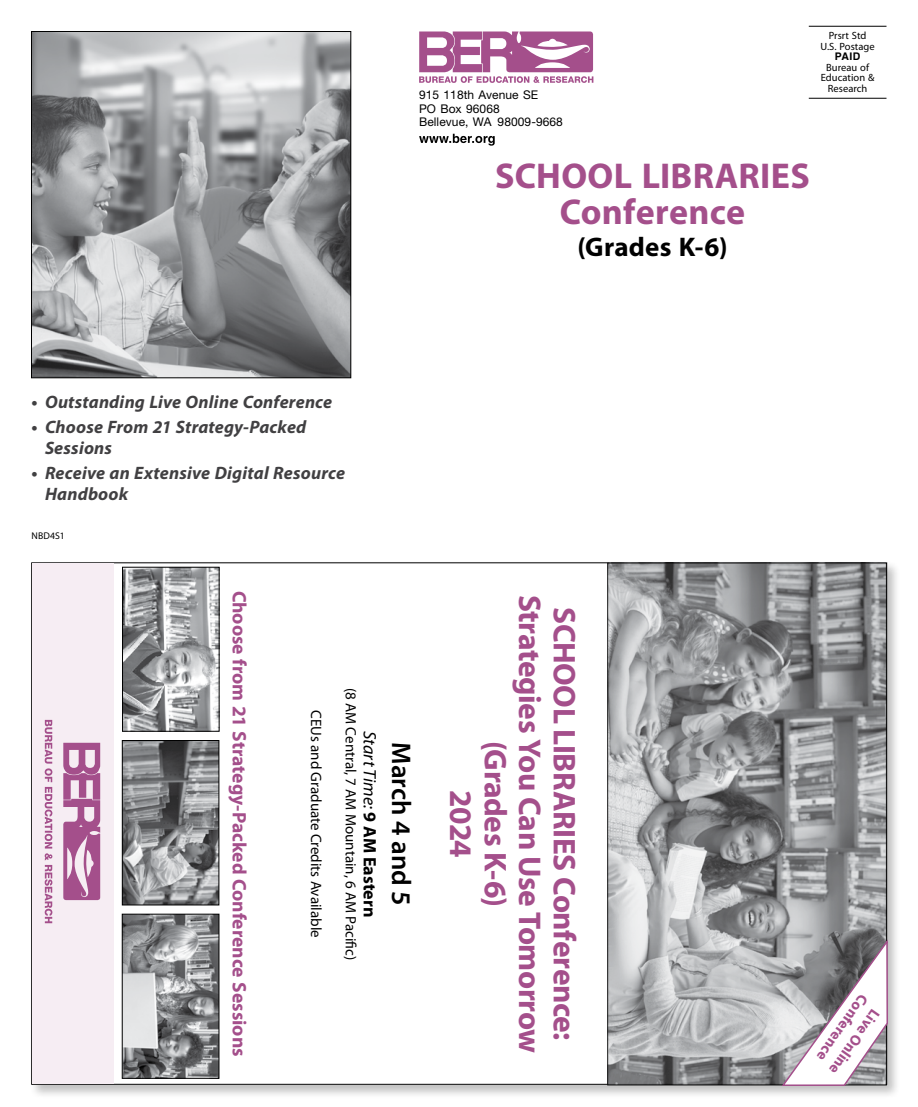
<style>
.page{position:relative;width:918px;height:1107px;background:#fff}
.page>*{position:absolute;margin:0;border:0;box-sizing:border-box;transform-origin:0 0}
.t1{font:700 36px/36px "Myriad Pro";letter-spacing:.005em;color:#a44f8b;text-align:center}
.t2{font:700 31.5px/34.5px "Myriad Pro";letter-spacing:-.015em;color:#a44f8b;text-align:center}
.t3{font:700 27px "Myriad Pro";letter-spacing:.01em;color:#000}
.t4{font:600 27px "Myriad Pro";color:#000}
.t5{font:700 19.5px "Myriad Pro";color:#a44f8b}
.t6{font:italic 700 18px/21.6px "Myriad Pro";letter-spacing:.01em;color:#414042}
.t7{font:italic 18px "Myriad Pro";color:#000}
.t8{font:15px "Myriad Pro";color:#000}
.t9{font:700 15px/18px "Myriad Pro";color:#a44f8b;text-align:center}
.t10{font:12px/13.5px "Helvetica Neue LT Std";letter-spacing:.005em;color:#000}
.t11{font:10.5px/10.5px "Myriad Pro";letter-spacing:.005em;color:#000;text-align:center}
.t12{font:700 10.5px "Helvetica LT Std";color:#000}
.t13{font:9.75px "Myriad Pro";letter-spacing:.015em;color:#000}
.s1{font-weight:700;font-style:normal}
</style>
<div class="page">
<div style="left:29px;top:560px;width:872px;height:539px;background:#000;opacity:.25"></div>
<div style="left:32px;top:563px;width:855px;height:521px;background:#fff"></div>
<div style="left:32px;top:563px;width:82px;height:521px;background:#f6edf3"></div>
<svg style="left:63px;top:743px;width:37px;height:157px"></svg>
<svg style="left:45px;top:720px;width:7px;height:203px"></svg>
<svg style="left:124px;top:916px;width:93px;height:161px;background:#98999b"></svg>
<div style="left:122px;top:914px;width:97px;height:165px;border:1px solid #000"></div>
<img style="left:124px;top:742px;width:93px;height:161px">
<div style="left:122px;top:740px;width:97px;height:165px;border:1px solid #000"></div>
<img style="left:124px;top:569px;width:93px;height:161px">
<div style="left:122px;top:567px;width:97px;height:165px;border:1px solid #000"></div>
<hr style="left:809px;top:26px;width:78px;height:1px;background:#000">
<hr style="left:809px;top:98px;width:78px;height:1px;background:#000">
<svg style="left:419px;top:32px;width:174px;height:51px"></svg>
<svg style="left:419px;top:134px;width:76px;height:12px"></svg>
<img style="left:609px;top:565px;width:276px;height:518px">
<img style="left:33px;top:33px;width:316px;height:343px">
<div style="left:31px;top:31px;width:320px;height:347px;border:1px solid #000"></div>
<svg style="left:780px;top:940px;width:109px;height:147px"></svg>
<p class="t10" style="left:419px;top:88px;width:145px">915 118th Avenue SE<br>PO Box 96068<br>Bellevue, WA 98009‑9668</p>
<p class="t11" style="left:821px;top:30px;width:56px">Prsrt Std<br>U.S. Postage</p>
<p class="t12" style="left:835px;top:50px;width:27px">PAID</p>
<p class="t11" style="left:821px;top:62px;width:55px">Bureau of<br>Education &amp;<br>Research</p>
<h1 class="t1" style="left:495px;top:156px;width:316px">SCHOOL LIBRARIES<br>Conference</h1>
<h3 class="t3" style="left:577px;top:229px;width:152px">(Grades K-6)</h3>
<p class="t6" style="left:32px;top:391px;width:302px">• Outstanding Live Online Conference</p>
<p class="t6" style="left:45px;top:415px;width:263px;text-indent:-14px">• Choose From 21 Strategy-Packed<br>Sessions</p>
<p class="t6" style="left:45px;top:461px;width:302px;text-indent:-14px">• Receive an Extensive Digital Resource<br>Handbook</p>
<p class="t13" style="left:32px;top:530px;width:35px">NBD4S1</p>
<p class="t5" style="left:252px;top:591px;width:467px;rotate:90deg">Choose from 21 Strategy-Packed Conference Sessions</p>
<p class="t8" style="left:326px;top:710px;width:229px;rotate:90deg">CEUs and Graduate Credits Available</p>
<p class="t8" style="left:360px;top:688px;width:274px;rotate:90deg">(8 AM Central, 7 AM Mountain, 6 AM Pacific)</p>
<p class="t7" style="left:381px;top:731px;width:188px;rotate:90deg">Start Time: <span class="s1">9 AM Eastern</span></p>
<h3 class="t4" style="left:418px;top:742px;width:165px;rotate:90deg">March 4 and 5</h3>
<h2 class="t2" style="left:583px;top:595px;width:460px;rotate:90deg">SCHOOL LIBRARIES Conference:<br>Strategies You Can Use Tomorrow (Grades K-6)<br>2024</h2>
<p class="t9" style="left:887px;top:1012px;width:82px;rotate:125deg">Live Online<br>Conference</p>
</div>
